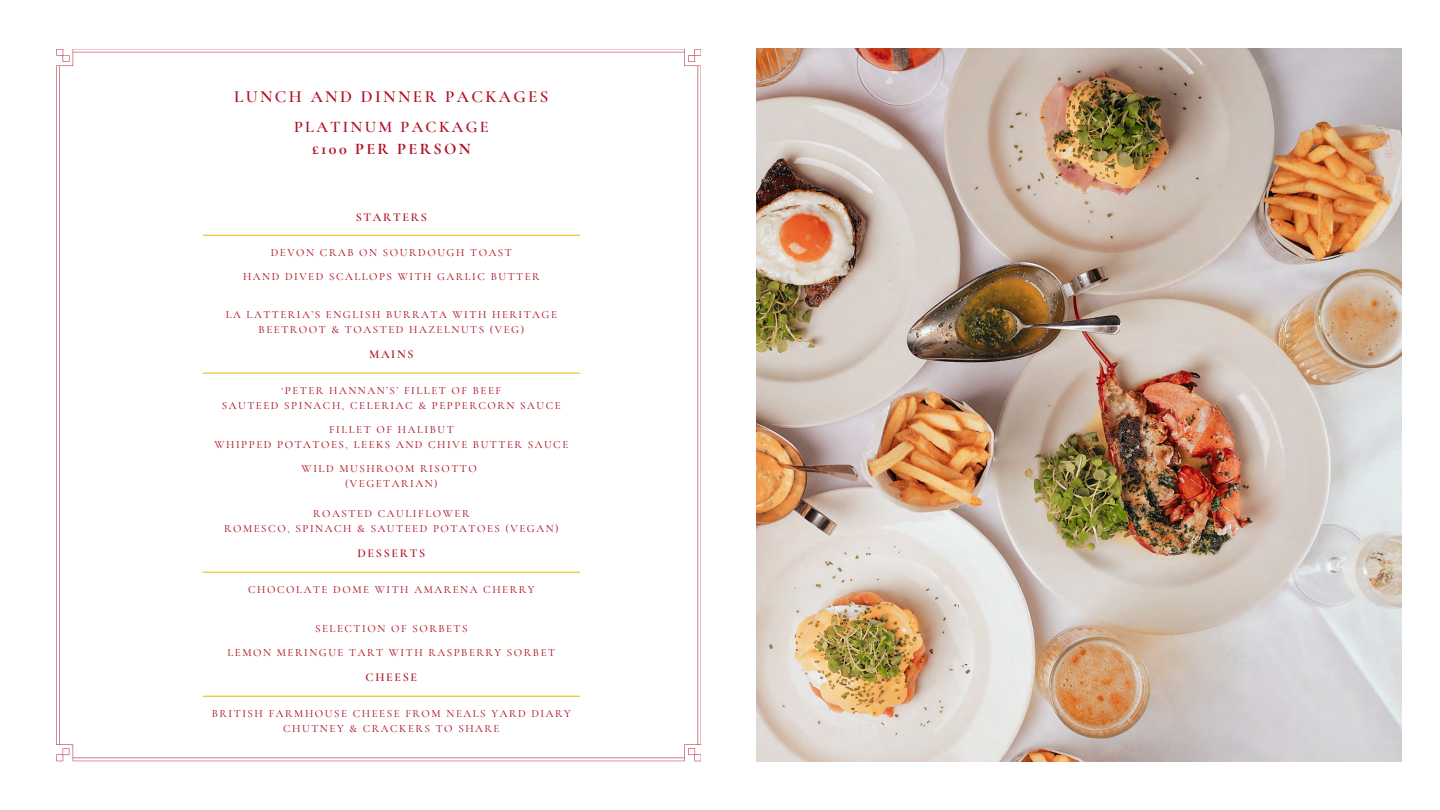
<style>
.page{position:relative;width:1440px;height:810px;background:#fff}
.page>*{position:absolute;margin:0;border:0;box-sizing:border-box;transform-origin:0 0}
.t1{font:600 17px "Cormorant Garamond";letter-spacing:.14em;color:#af1126}
.t2{font:600 16.2px/22.5px "Cormorant Garamond";letter-spacing:.14em;color:#af1126;text-align:center}
.t3{font:600 12px "Cormorant Garamond";letter-spacing:.14em;color:#af1126}
.t4{font:500 11px/15px "Cormorant Garamond";letter-spacing:.14em;color:#af1126;text-align:center}
.s1{font-weight:700}
</style>
<div class="page">
<img style="left:757px;top:49px;width:645px;height:712px">
<svg style="left:56px;top:49px;width:645px;height:712px"></svg>
<hr style="left:203px;top:572px;width:377px;height:1px;background:#edb602">
<hr style="left:203px;top:235px;width:377px;height:1px;background:#edb602">
<div style="left:334px;top:170px;width:115px;height:29px;background:#fff"></div>
<hr style="left:203px;top:373px;width:377px;height:1px;background:#edb602">
<hr style="left:203px;top:696px;width:377px;height:1px;background:#edb602">
<p class="t1" style="left:234px;top:86px;width:316px">LUNCH AND DINNER PACKAGES</p>
<h1 class="t2" style="left:294px;top:115px;width:196px">PLATINUM PACKAGE <span class="s1">£100 PER PERSON</span></h1>
<p class="t3" style="left:356px;top:210px;width:73px">STARTERS</p>
<p class="t4" style="left:271px;top:245px;width:243px">DEVON CRAB ON SOURDOUGH TOAST</p>
<p class="t4" style="left:243px;top:269px;width:298px">HAND DIVED SCALLOPS WITH GARLIC BUTTER</p>
<p class="t4" style="left:226px;top:307px;width:333px">LA LATTERIA’S ENGLISH BURRATA WITH HERITAGE<br>BEETROOT &amp; TOASTED HAZELNUTS (VEG)</p>
<p class="t3" style="left:369px;top:347px;width:46px">MAINS</p>
<p class="t4" style="left:281px;top:383px;width:221px">‘PETER HANNAN’S’ FILLET OF BEEF</p>
<p class="t4" style="left:222px;top:398px;width:340px">SAUTEED SPINACH, CELERIAC &amp; PEPPERCORN SAUCE</p>
<p class="t4" style="left:329px;top:422px;width:126px">FILLET OF HALIBUT</p>
<p class="t4" style="left:214px;top:437px;width:355px">WHIPPED POTATOES, LEEKS AND CHIVE BUTTER SAUCE</p>
<p class="t4" style="left:302px;top:461px;width:177px">WILD MUSHROOM RISOTTO</p>
<p class="t4" style="left:345px;top:476px;width:94px">(VEGETARIAN)</p>
<p class="t4" style="left:313px;top:506px;width:158px">ROASTED CAULIFLOWER</p>
<p class="t4" style="left:224px;top:521px;width:336px">ROMESCO, SPINACH &amp; SAUTEED POTATOES (VEGAN)</p>
<p class="t3" style="left:358px;top:546px;width:69px">DESSERTS</p>
<p class="t4" style="left:248px;top:582px;width:288px">CHOCOLATE DOME WITH AMARENA CHERRY</p>
<p class="t4" style="left:315px;top:621px;width:154px">SELECTION OF SORBETS</p>
<p class="t4" style="left:227px;top:645px;width:329px">LEMON MERINGUE TART WITH RASPBERRY SORBET</p>
<p class="t3" style="left:366px;top:670px;width:53px">CHEESE</p>
<p class="t4" style="left:212px;top:706px;width:360px">BRITISH FARMHOUSE CHEESE FROM NEALS YARD DIARY</p>
<p class="t4" style="left:283px;top:721px;width:218px">CHUTNEY &amp; CRACKERS TO SHARE</p>
</div>
